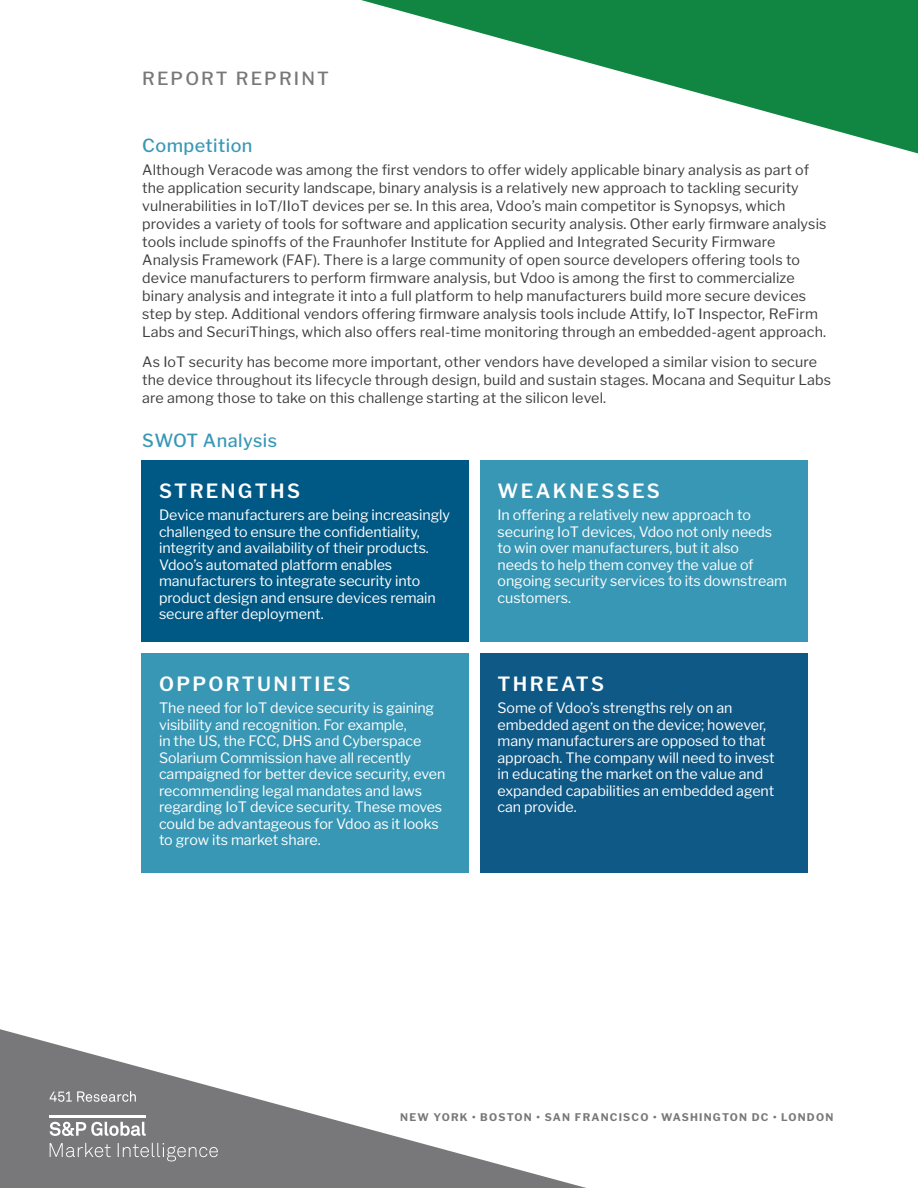
<style>
.page{position:relative;width:918px;height:1188px;background:#fff}
.page>*{position:absolute;margin:0;border:0;box-sizing:border-box;transform-origin:0 0}
.SWOT_Head{font:600 19.5px "Libre Franklin";letter-spacing:.12em;color:#fff}
.t1{font:500 18px "Libre Franklin";letter-spacing:.025em;color:#3998b5}
.t2{font:500 18px "Libre Franklin";letter-spacing:.12em;color:#78787a}
.Libre_Franklin_Body{font:14.25px/18px "Libre Franklin";letter-spacing:.01em;color:#3e3e3f}
.SWOT_Body{font:14.25px/16.5px "Libre Franklin";letter-spacing:-.005em;color:#fff}
.t3{font:700 10.5px "Libre Franklin";letter-spacing:.115em;color:#78787a}
</style>
<div class="page">
<svg style="left:0;top:1029px;width:586px;height:159px"></svg>
<svg style="left:361px;top:0;width:557px;height:154px"></svg>
<svg style="left:50px;top:1143px;width:168px;height:18px"></svg>
<svg style="left:50px;top:1121px;width:96px;height:15px"></svg>
<hr style="left:50px;top:1115px;width:96px;height:3px;background:#fff">
<svg style="left:50px;top:1091px;width:86px;height:11px"></svg>
<div style="left:141px;top:461px;width:328px;height:181px;background:#005985"></div>
<div style="left:480px;top:461px;width:327px;height:181px;background:#3897b5"></div>
<div style="left:141px;top:654px;width:328px;height:219px;background:#3897b5"></div>
<div style="left:480px;top:654px;width:327px;height:219px;background:#0f5986"></div>
<p class="t2" style="left:142px;top:68px;width:188px">REPORT REPRINT</p>
<h1 class="t1" style="left:142px;top:135px;width:112px">Competition</h1>
<p class="Libre_Franklin_Body" style="left:142px;top:161px;width:686px">Although Veracode was among the first vendors to offer widely applicable binary analysis as part of the application security landscape, binary analysis is a relatively new approach to tackling security vulnerabilities in IoT/IIoT devices per se. In this area, Vdoo’s main competitor is Synopsys, which provides a variety of tools for software and application security analysis. Other early firmware analysis tools include spinoffs of the Fraunhofer Institute for Applied and Integrated Security Firmware Analysis Framework (FAF). There is a large community of open source developers offering tools to device manufacturers to perform firmware analysis, but Vdoo is among the first to commercialize binary analysis and integrate it into a full platform to help manufacturers build more secure devices step by step. Additional vendors offering firmware analysis tools include Attify, IoT Inspector, ReFirm Labs and SecuriThings, which also offers real-time monitoring through an embedded-agent approach.</p>
<p class="Libre_Franklin_Body" style="left:142px;top:353px;width:691px">As IoT security has become more important, other vendors have developed a similar vision to secure the device throughout its lifecycle through design, build and sustain stages. Mocana and Sequitur Labs are among those to take on this challenge starting at the silicon level.</p>
<h1 class="t1" style="left:142px;top:430px;width:137px">SWOT Analysis</h1>
<p class="SWOT_Head" style="left:159px;top:479px;width:143px">STRENGTHS</p>
<p class="SWOT_Body" style="left:159px;top:507px;width:293px">Device manufacturers are being increasingly challenged to ensure the confidentiality, integrity and availability of their products.<br>Vdoo’s automated platform enables manufacturers to integrate security into product design and ensure devices remain secure after deployment.</p>
<p class="SWOT_Head" style="left:498px;top:479px;width:164px">WEAKNESSES</p>
<p class="SWOT_Body" style="left:498px;top:507px;width:291px">In offering a relatively new approach to securing IoT devices, Vdoo not only needs to win over manufacturers, but it also<br>needs to help them convey the value of ongoing security services to its downstream customers.</p>
<p class="SWOT_Head" style="left:159px;top:672px;width:193px">OPPORTUNITIES</p>
<p class="SWOT_Body" style="left:159px;top:700px;width:288px">The need for IoT device security is gaining visibility and recognition. For example,<br>in the US, the FCC, DHS and Cyberspace Solarium Commission have all recently campaigned for better device security, even recommending legal mandates and laws regarding IoT device security. These moves could be advantageous for Vdoo as it looks to grow its market share.</p>
<p class="SWOT_Head" style="left:498px;top:672px;width:108px">THREATS</p>
<p class="SWOT_Body" style="left:498px;top:700px;width:279px">Some of Vdoo’s strengths rely on an embedded agent on the device; however, many manufacturers are opposed to that approach. The company will need to invest in educating the market on the value and expanded capabilities an embedded agent can provide.</p>
<p class="t3" style="left:400px;top:1111px;width:434px">NEW YORK • BOSTON • SAN FRANCISCO • WASHINGTON DC • LONDON</p>
</div>
